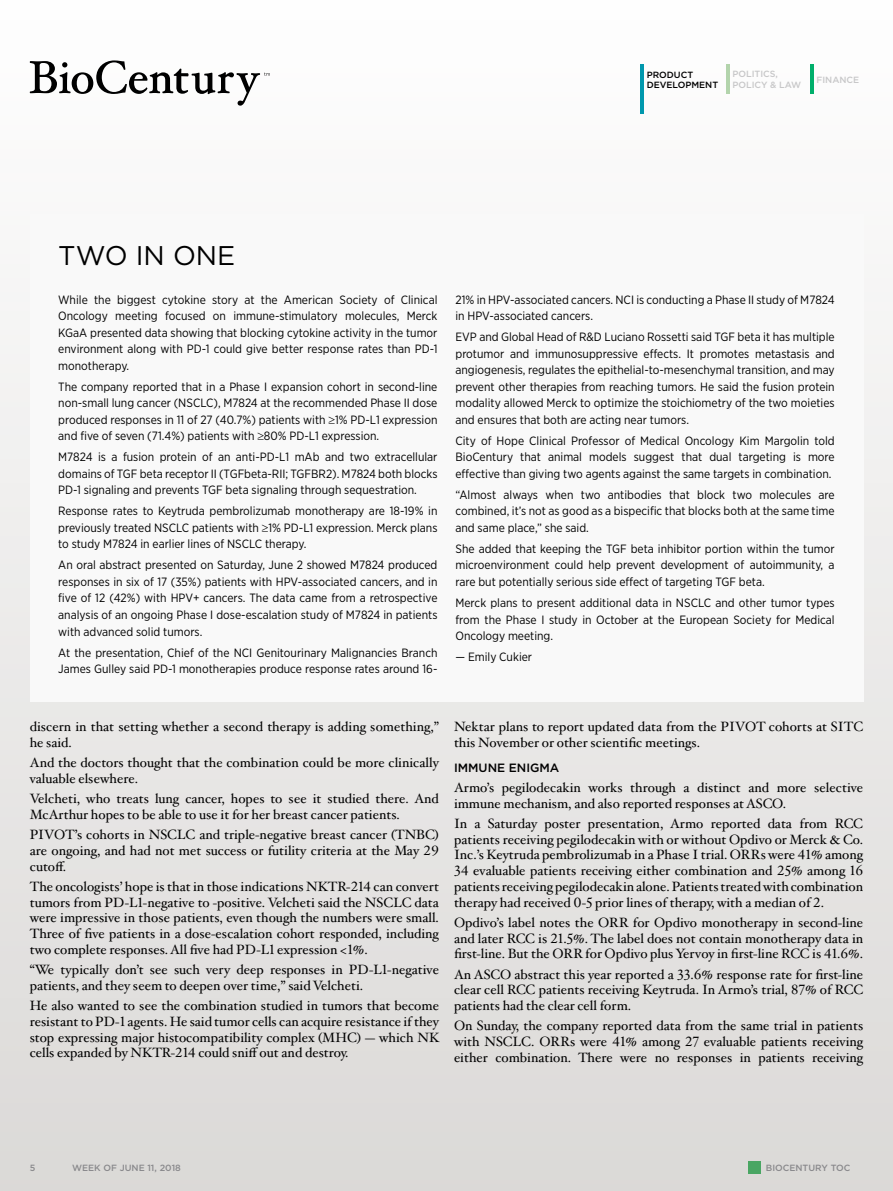
<style>
.page{position:relative;width:893px;height:1191px;background:#fff}
.page>*{position:absolute;margin:0;border:0;box-sizing:border-box;transform-origin:0 0}
.title-sidebar-chart{font:27px "Gotham";color:#000}
.body_text{font:13.5px/15.8px "Hoefler Txt";color:#000;text-align:justify}
.sidebar_body_text{font:12px/16.5px "Gotham Narrow";color:#000;text-align:justify}
.subhead{font:500 12px "Gotham";color:#000}
.t1{font:500 9px "Gotham";color:#89898c}
.t2{font:500 9px/10.5px "Gotham";color:#c7c7c8}
.t3{font:500 9px/10.5px "Gotham";color:#000}
</style>
<div class="page">
<div style="left:0;top:0;width:893px;height:1191px;background:linear-gradient(to bottom,#fff,#dbd9d7)"></div>
<hr style="left:810px;top:65px;width:3px;height:29px;background:#00af6b">
<hr style="left:726px;top:65px;width:3px;height:29px;background:#b3d4ac">
<svg style="left:30px;top:60px;width:240px;height:46px"></svg>
<div style="left:748px;top:1161px;width:13px;height:13px;background:#49a663"></div>
<hr style="left:640px;top:65px;width:3px;height:49px;background:#0098ad">
<div style="left:30px;top:215px;width:833px;height:487px;background:#f9f9f9"></div>
<p class="t3" style="left:647px;top:69px;width:73px">PRODUCT<br>DEVELOPMENT</p>
<p class="t2" style="left:732px;top:69px;width:70px">POLITICS,<br>POLICY &amp; LAW</p>
<p class="t2" style="left:816px;top:74px;width:44px">FINANCE</p>
<p class="title-sidebar-chart" style="left:58px;top:238px;width:179px">TWO IN ONE</p>
<p class="sidebar_body_text" style="left:58px;top:291px;width:381px">While the biggest cytokine story at the American Society of Clinical Oncology meeting focused on immune-stimulatory molecules, Merck KGaA presented data showing that blocking cytokine activity in the tumor environment along with PD-1 could give better response rates than PD-1 monotherapy.</p>
<p class="sidebar_body_text" style="left:58px;top:378px;width:381px">The company reported that in a Phase I expansion cohort in second-line non-small lung cancer (NSCLC), M7824 at the recommended Phase II dose produced responses in 11 of 27 (40.7%) patients with ≥1% PD-L1 expression and five of seven (71.4%) patients with ≥80% PD-L1 expression.</p>
<p class="sidebar_body_text" style="left:58px;top:449px;width:381px">M7824 is a fusion protein of an anti-PD-L1 mAb and two extracellular domains of TGF beta receptor II (TGFbeta-RII; TGFBR2). M7824 both blocks PD-1 signaling and prevents TGF beta signaling through sequestration.</p>
<p class="sidebar_body_text" style="left:58px;top:503px;width:381px">Response rates to Keytruda pembrolizumab monotherapy are 18-19% in previously treated NSCLC patients with ≥1% PD-L1 expression. Merck plans to study M7824 in earlier lines of NSCLC therapy.</p>
<p class="sidebar_body_text" style="left:58px;top:557px;width:381px">An oral abstract presented on Saturday, June 2 showed M7824 produced responses in six of 17 (35%) patients with HPV-associated cancers, and in five of 12 (42%) with HPV+ cancers. The data came from a retrospective analysis of an ongoing Phase I dose-escalation study of M7824 in patients with advanced solid tumors.</p>
<p class="sidebar_body_text" style="left:58px;top:644px;width:381px">At the presentation, Chief of the NCI Genitourinary Malignancies Branch<br>James Gulley said PD-1 monotherapies produce response rates around 16-</p>
<p class="sidebar_body_text" style="left:455px;top:291px;width:381px">21% in HPV-associated cancers. NCI is conducting a Phase II study of M7824 in HPV-associated cancers.</p>
<p class="sidebar_body_text" style="left:455px;top:329px;width:381px">EVP and Global Head of R&amp;D Luciano Rossetti said TGF beta it has multiple protumor and immunosuppressive effects. It promotes metastasis and angiogenesis, regulates the epithelial-to-mesenchymal transition, and may prevent other therapies from reaching tumors. He said the fusion protein modality allowed Merck to optimize the stoichiometry of the two moieties and ensures that both are acting near tumors.</p>
<p class="sidebar_body_text" style="left:455px;top:432px;width:381px">City of Hope Clinical Professor of Medical Oncology Kim Margolin told BioCentury that animal models suggest that dual targeting is more effective than giving two agents against the same targets in combination.</p>
<p class="sidebar_body_text" style="left:455px;top:486px;width:381px">“Almost always when two antibodies that block two molecules are combined, it’s not as good as a bispecific that blocks both at the same time and same place,” she said.</p>
<p class="sidebar_body_text" style="left:455px;top:540px;width:381px">She added that keeping the TGF beta inhibitor portion within the tumor microenvironment could help prevent development of autoimmunity, a rare but potentially serious side effect of targeting TGF beta.</p>
<p class="sidebar_body_text" style="left:455px;top:594px;width:381px">Merck plans to present additional data in NSCLC and other tumor types from the Phase I study in October at the European Society for Medical Oncology meeting.</p>
<p class="sidebar_body_text" style="left:455px;top:648px;width:78px">— Emily Cukier</p>
<p class="body_text" style="left:30px;top:718px;width:411px">discern in that setting whether a second therapy is adding something,” he said.</p>
<p class="body_text" style="left:30px;top:754px;width:411px">And the doctors thought that the combination could be more clinically valuable elsewhere.</p>
<p class="body_text" style="left:30px;top:790px;width:411px">Velcheti, who treats lung cancer, hopes to see it studied there. And<br>McArthur hopes to be able to use it for her breast cancer patients.</p>
<p class="body_text" style="left:30px;top:826px;width:411px">PIVOT’s cohorts in NSCLC and triple-negative breast cancer (TNBC) are ongoing, and had not met success or futility criteria at the May 29 cutoff.</p>
<p class="body_text" style="left:30px;top:877px;width:411px">The oncologists’ hope is that in those indications NKTR-214 can convert tumors from PD-L1-negative to -positive. Velcheti said the NSCLC data were impressive in those patients, even though the numbers were small.<br>Three of five patients in a dose-escalation cohort responded, including two complete responses. All five had PD-L1 expression &lt;1%.</p>
<p class="body_text" style="left:30px;top:961px;width:411px">“We typically don’t see such very deep responses in PD-L1-negative patients, and they seem to deepen over time,” said Velcheti.</p>
<p class="body_text" style="left:30px;top:997px;width:411px">He also wanted to see the combination studied in tumors that become resistant to PD-1 agents. He said tumor cells can acquire resistance if they stop expressing major histocompatibility complex (MHC) — which NK cells expanded by NKTR-214 could sniff out and destroy.</p>
<p class="body_text" style="left:454px;top:718px;width:411px">Nektar plans to report updated data from the PIVOT cohorts at SITC this November or other scientific meetings.</p>
<p class="subhead" style="left:454px;top:759px;width:107px">IMMUNE ENIGMA</p>
<p class="body_text" style="left:454px;top:778px;width:411px">Armo’s pegilodecakin works through a distinct and more selective immune mechanism, and also reported responses at ASCO.</p>
<p class="body_text" style="left:454px;top:814px;width:411px">In a Saturday poster presentation, Armo reported data from RCC patients receiving pegilodecakin with or without Opdivo or Merck &amp; Co.<br>Inc.’s Keytruda pembrolizumab in a Phase I trial. ORRs were 41% among 34 evaluable patients receiving either combination and 25% among 16 patients receiving pegilodecakin alone. Patients treated with combination therapy had received 0-5 prior lines of therapy, with a median of 2.</p>
<p class="body_text" style="left:454px;top:914px;width:411px">Opdivo’s label notes the ORR for Opdivo monotherapy in second-line and later RCC is 21.5%. The label does not contain monotherapy data in first-line. But the ORR for Opdivo plus Yervoy in first-line RCC is 41.6%.</p>
<p class="body_text" style="left:454px;top:965px;width:411px">An ASCO abstract this year reported a 33.6% response rate for first-line clear cell RCC patients receiving Keytruda. In Armo’s trial, 87% of RCC patients had the clear cell form.</p>
<p class="body_text" style="left:454px;top:1017px;width:411px">On Sunday, the company reported data from the same trial in patients with NSCLC. ORRs were 41% among 27 evaluable patients receiving either combination. There were no responses in patients receiving</p>
<p class="t1" style="left:30px;top:1161px;width:7px">5</p>
<p class="t1" style="left:72px;top:1161px;width:60px">WEEK OF JUNE</p>
<p class="t1" style="left:147px;top:1161px;width:35px">11, 2018</p>
<p class="t1" style="left:766px;top:1162px;width:86px">BIOCENTURY TOC</p>
</div>
